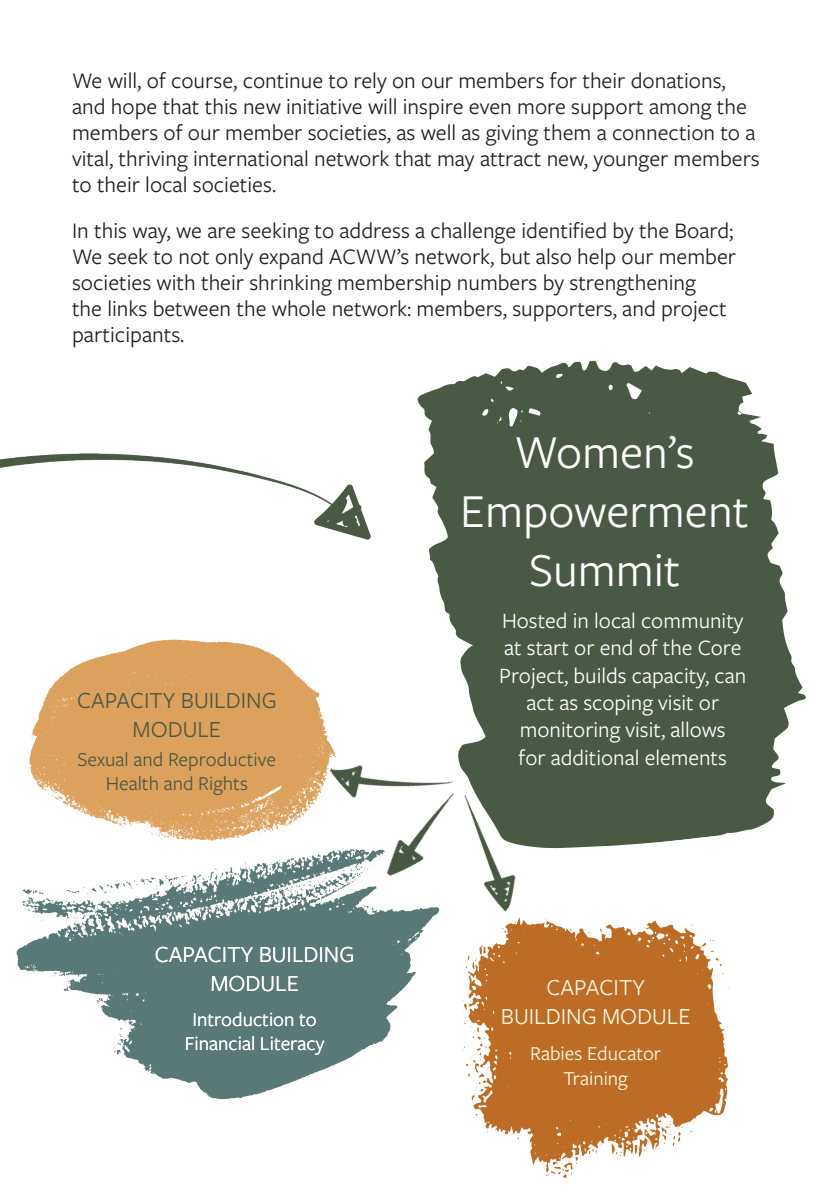
<style>
.page{position:relative;width:840px;height:1191px;background:#fff}
.page>*{position:absolute;margin:0;border:0;box-sizing:border-box;transform-origin:0 0}
.t1{font:49px/58.8px "Freight Sans Pro";color:#fff;text-align:center}
.t2{font:23.8px/28.6px "Freight Sans Pro";color:#4a5943;text-align:center}
.t3{font:23.8px "Freight Sans Pro";color:#fefae0}
.t4{font:23.8px/28.6px "Freight Sans Pro";color:#fff;text-align:center}
.sub-heading{font:23px/26px "Freight Sans Pro";color:#231f20}
.t5{font:22.8px "Freight Sans Pro";color:#fff}
.t6{font:20.4px/24.6px "Freight Sans Pro";color:#4a5943;text-align:center}
.t7{font:20.4px/24.6px "Freight Sans Pro";color:#fff;text-align:center}
.t8{font:20.4px "Freight Sans Pro";color:#fefae0}
</style>
<div class="page">
<svg style="left:468px;top:920px;width:259px;height:245px;fill:#bc6c25"></svg>
<svg style="left:684px;top:924px;width:8px;height:3px"></svg>
<svg style="left:700px;top:940px;width:21px;height:26px"></svg>
<svg style="left:634px;top:1137px;width:13px;height:20px"></svg>
<svg style="left:466px;top:945px;width:19px;height:27px"></svg>
<svg style="left:588px;top:1140px;width:37px;height:17px"></svg>
<svg style="left:545px;top:1156px;width:33px;height:24px"></svg>
<svg style="left:658px;top:1117px;width:24px;height:29px"></svg>
<svg style="left:475px;top:1113px;width:4px;height:5px"></svg>
<svg style="left:462px;top:992px;width:26px;height:108px"></svg>
<svg style="left:29px;top:639px;width:293px;height:201px;fill:#dda15e"></svg>
<svg style="left:17px;top:858px;width:399px;height:241px;fill:#587976"></svg>
<svg style="left:417px;top:360px;width:389px;height:489px;fill:#4a5943"></svg>
<img style="left:0;top:454px;width:370px;height:86px">
<img style="left:301px;top:717px;width:247px;height:227px">
<p class="sub-heading" style="left:72px;top:66px;width:688px">We will, of course, continue to rely on our members for their donations, and hope that this new initiative will inspire even more support among the members of our member societies, as well as giving them a connection to a vital, thriving international network that may attract new, younger members to their local societies.</p>
<p class="sub-heading" style="left:72px;top:216px;width:665px">In this way, we are seeking to address a challenge identified by the Board; We seek to not only expand ACWW’s network, but also help our member societies with their shrinking membership numbers by strengthening<br>the links between the whole network: members, supporters, and project participants.</p>
<p class="t2" style="left:77px;top:685px;width:201px">CAPACITY BUILDING<br>MODULE</p>
<p class="t6" style="left:77px;top:746px;width:200px">Sexual and Reproductive<br>Health and Rights</p>
<p class="t4" style="left:155px;top:939px;width:201px">CAPACITY BUILDING<br>MODULE</p>
<p class="t7" style="left:185px;top:1005px;width:141px">Introduction to<br>Financial Literacy</p>
<p class="t1" style="left:460px;top:420px;width:290px">Women’s<br>Empowerment<br>Summit</p>
<p class="t5" style="left:501px;top:605px;width:243px">Hosted in local community</p>
<p class="t5" style="left:504px;top:633px;width:238px">at start or end of the Core</p>
<p class="t5" style="left:499px;top:660px;width:248px">Project, builds capacity, can</p>
<p class="t5" style="left:526px;top:687px;width:194px">act as scoping visit or</p>
<p class="t5" style="left:519px;top:714px;width:207px">monitoring visit, allows</p>
<p class="t5" style="left:518px;top:742px;width:210px">for additional elements</p>
<p class="t3" style="left:546px;top:971px;width:100px">CAPACITY</p>
<p class="t3" style="left:500px;top:1000px;width:191px">BUILDING MODULE</p>
<p class="t8" style="left:530px;top:1040px;width:132px">Rabies Educator</p>
<p class="t8" style="left:563px;top:1064px;width:66px">Training</p>
</div>
